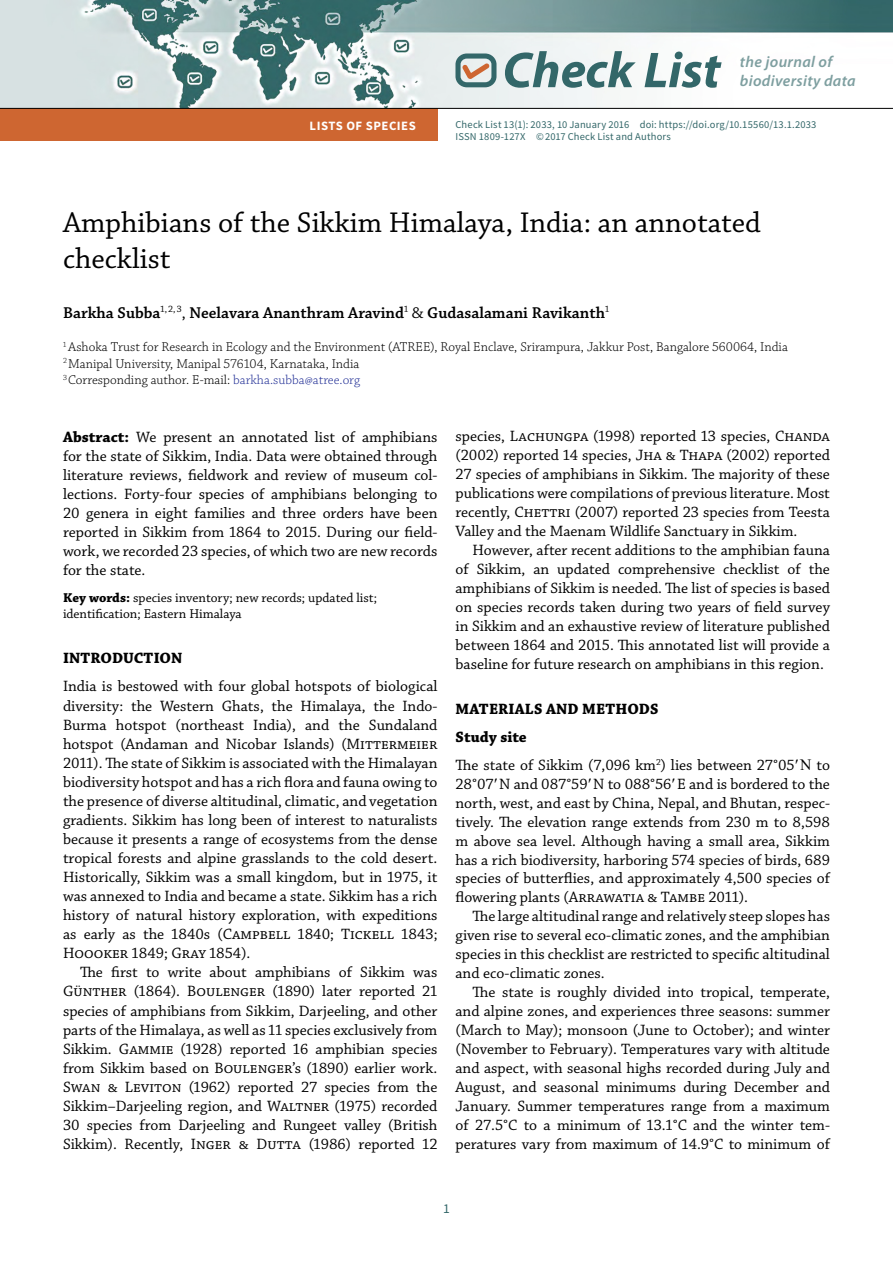
<style>
.page{position:relative;width:893px;height:1263px;background:#fff}
.page>*{position:absolute;margin:0;border:0;box-sizing:border-box;transform-origin:0 0}
.t1{font:italic 700 50.7px "Myriad Pro";color:#336769}
.t2{font:30px/36px "Chaparral Pro";color:#000}
.t3{font:600 16.5px "Chaparral Pro";color:#000}
.t4{font:15.75px/19px "Chaparral Pro";color:#000;text-align:justify}
.t5{font:italic 600 15.75px/18.9px "Myriad Pro";letter-spacing:.02em;color:#7e9fa0}
.t6{font:700 15.75px "Chaparral Pro";color:#000}
.t7{font:300 13.5px/16.5px "Chaparral Pro";color:#000}
.t8{font:13.5px/16.4px "Chaparral Pro";color:#000}
.t9{font:13.5px "Source Sans Pro";color:#336769}
.t10{font:700 12.75px "Source Sans Pro";letter-spacing:.04em;color:#fff}
.t11{font:10.5px/12.6px "Source Sans Pro";letter-spacing:.015em;color:#336769}
.s1{font-weight:400}
.s2{color:#293699}
.s3{font-weight:700}
.s4{font-family:"Times New Roman"}
</style>
<div class="page">
<img style="left:0;top:0;width:893px;height:108px">
<svg style="left:455px;top:53px;width:41px;height:34px"></svg>
<div style="left:0;top:109px;width:437px;height:32px;background:#ce6631"></div>
<hr style="left:0;top:108px;width:893px;height:1px;background:#000">
<p class="t10" style="left:310px;top:117px;width:108px">LISTS OF SPECIES</p>
<h1 class="t1" style="left:502px;top:37px;width:220px">Check List</h1>
<p class="t5" style="left:740px;top:52px;width:117px">the journal of biodiversity data</p>
<p class="t11" style="left:455px;top:118px;width:363px">Check List 13(1): 2033, 10 January 2016 doi: https://doi.org/10.15560/13.1.2033<br>ISSN 1809-127X ©2017 Check List and Authors</p>
<h2 class="t2" style="left:63px;top:206px;width:699px">Amphibians of the Sikkim Himalaya, India: an annotated checklist</h2>
<p class="t3" style="left:63px;top:303px;width:548px">Barkha Subba<sup>1,2,3</sup><span class="s1">,</span> Neelavara Ananthram Aravind<sup>1</sup> <span class="s1">&amp;</span> Gudasalamani Ravikanth<sup>1</sup></p>
<p class="t7" style="left:63px;top:339px;width:726px"><sup>1</sup> Ashoka Trust for Research in Ecology and the Environment (ATREE), Royal Enclave, Srirampura, Jakkur Post, Bangalore 560064, India<br><sup>2</sup>Manipal University, Manipal 576104, Karnataka, India<br><sup>3</sup>Corresponding author. E-mail: <span class="s2">barkha.subba@atree.org</span></p>
<p class="t4" style="left:63px;top:428px;width:376px"><span class="s3">Abstract:</span> We present an annotated list of amphibians for the state of Sikkim, India. Data were obtained through literature reviews, fieldwork and review of museum col&shy;lections. Forty-four species of amphibians belonging to 20 genera in eight families and three orders have been reported in Sikkim from 1864 to 2015. During our field&shy;work, we recorded 23 species, of which two are new records for the state.</p>
<p class="t8" style="left:63px;top:590px;width:316px"><span class="s3">Key words:</span> species inventory; new records; updated list; identification; Eastern Himalaya</p>
<p class="t6" style="left:63px;top:649px;width:121px">INTRODUCTION</p>
<p class="t4" style="left:63px;top:678px;width:376px">India is bestowed with four global hotspots of biological diversity: the Western Ghats, the Himalaya, the Indo-Burma hotspot (northeast India), and the Sundaland hotspot (Andaman and Nicobar Islands) (Mittermeier 2011). The state of Sikkim is associated with the Himalayan biodiversity hotspot and has a rich flora and fauna owing to the presence of diverse altitudinal, climatic, and vegetation gradients. Sikkim has long been of interest to naturalists because it presents a range of ecosystems from the dense tropical forests and alpine grasslands to the cold desert.<br>Historically, Sikkim was a small kingdom, but in 1975, it was annexed to India and became a state. Sikkim has a rich history of natural history exploration, with expeditions as early as the 1840s (Campbell 1840; Tickell 1843; Hoooker 1849; Gray 1854).</p>
<p class="t4" style="left:63px;top:963px;width:376px;text-indent:17px">The first to write about amphibians of Sikkim was Günther (1864). Boulenger (1890) later reported 21 species of amphibians from Sikkim, Darjeeling, and other parts of the Himalaya, as well as 11 species exclusively from Sikkim. Gammie (1928) reported 16 amphibian species from Sikkim based on Boulenger’s (1890) earlier work.<br>Swan &amp; Leviton (1962) reported 27 species from the Sikkim–Darjeeling region, and Waltner (1975) recorded 30 species from Darjeeling and Rungeet valley (British Sikkim). Recently, Inger &amp; Dutta (1986) reported 12</p>
<p class="t4" style="left:455px;top:428px;width:376px">species, Lachungpa (1998) reported 13 species, Chanda (2002) reported 14 species, Jha &amp; Thapa (2002) reported 27 species of amphibians in Sikkim. The majority of these publications were compilations of previous literature. Most recently, Chettri (2007) reported 23 species from Teesta Valley and the Maenam Wildlife Sanctuary in Sikkim.</p>
<p class="t4" style="left:455px;top:541px;width:376px;text-indent:17px">However, after recent additions to the amphibian fauna of Sikkim, an updated comprehensive checklist of the amphibians of Sikkim is needed. The list of species is based on species records taken during two years of field survey in Sikkim and an exhaustive review of literature published between 1864 and 2015. This annotated list will provide a baseline for future research on amphibians in this region.</p>
<p class="t4" style="left:455px;top:695px;width:376px;line-height:28px;text-align:left"><span class="s3">MATERIALS AND METHODS<br>Study site<br></span>The state of Sikkim (7,096 km<sup>2</sup>) lies between 27°05<span class="s4">ʹ N</span> to</p>
<p class="t4" style="left:455px;top:775px;width:376px">28°07<span class="s4">ʹ</span>N and 087°59<span class="s4">ʹ</span>N to 088°56<span class="s4">ʹ</span>E and is bordered to the north, west, and east by China, Nepal, and Bhutan, respec&shy;tively. The elevation range extends from 230 m to 8,598 m above sea level. Although having a small area, Sikkim has a rich biodiversity, harboring 574 species of birds, 689 species of butterflies, and approximately 4,500 species of flowering plants (Arrawatia &amp; Tambe 2011).</p>
<p class="t4" style="left:455px;top:907px;width:376px;text-indent:17px">The large altitudinal range and relatively steep slopes has given rise to several eco-climatic zones, and the amphibian species in this checklist are restricted to specific altitudinal and eco-climatic zones.</p>
<p class="t4" style="left:455px;top:983px;width:376px;text-indent:17px">The state is roughly divided into tropical, temperate, and alpine zones, and experiences three seasons: summer (March to May); monsoon (June to October); and winter (November to February). Temperatures vary with altitude and aspect, with seasonal highs recorded during July and August, and seasonal minimums during December and January. Summer temperatures range from a maximum of 27.5°C to a minimum of 13.1°C and the winter tem&shy;peratures vary from maximum of 14.9°C to minimum of</p>
<p class="t9" style="left:443px;top:1200px;width:8px">1</p>
</div>
